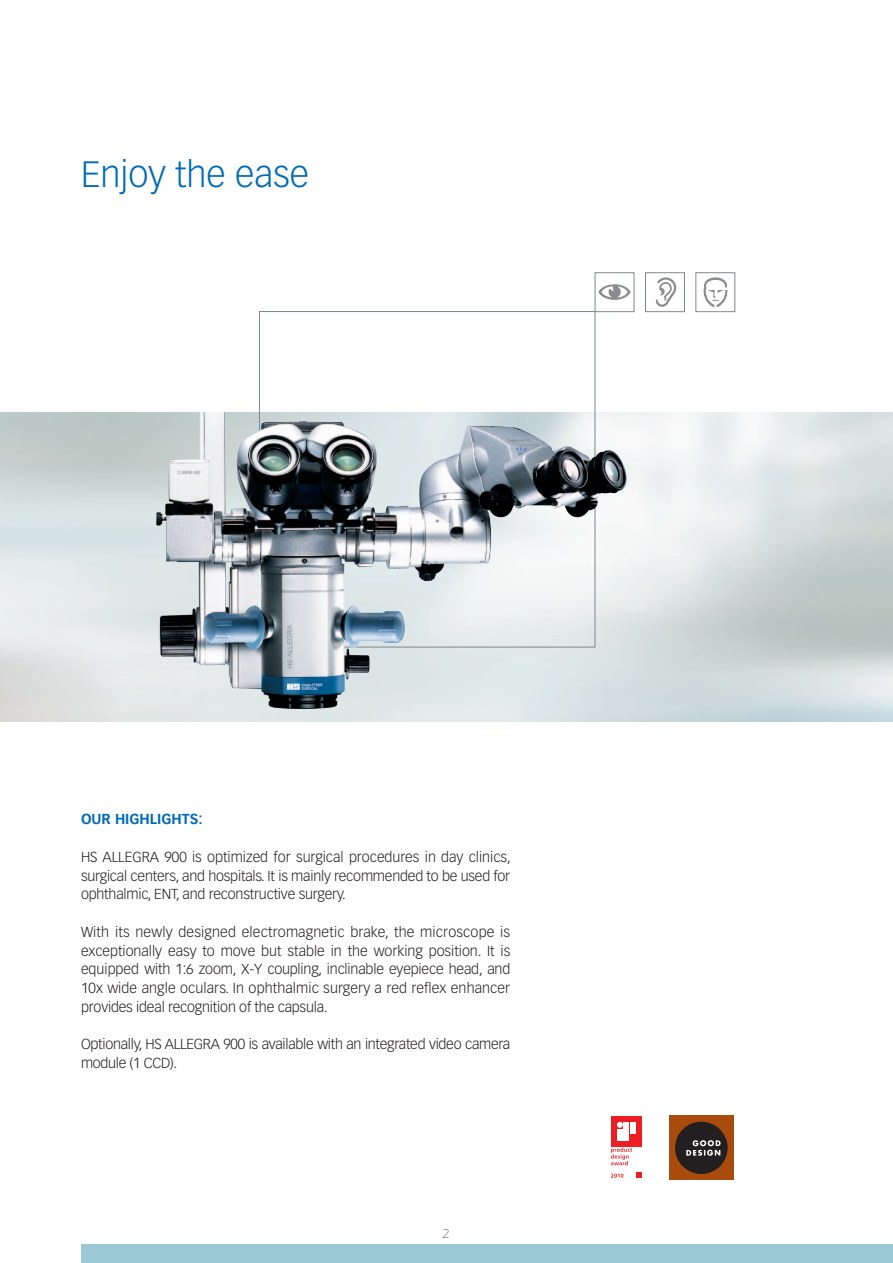
<style>
.page{position:relative;width:893px;height:1263px;background:#fff}
.page>*{position:absolute;margin:0;border:0;box-sizing:border-box;transform-origin:0 0}
.t1{font:300 36px "Vectora LH";color:#006bb6}
.t2{font:300 14.25px/18.8px "Vectora LH";letter-spacing:-.01em;color:#231f20;text-align:justify}
.t3{font:700 14.25px "Vectora LH";color:#006bb6}
.t4{font:12px "Apex Sans Light T";color:#231f20}
</style>
<div class="page">
<img style="left:0;top:412px;width:893px;height:310px">
<div style="left:669px;top:1116px;width:64px;height:64px;background:#a84b0d"></div>
<div style="left:675px;top:1122px;width:53px;height:52px;background:#231f20;border-radius:50%"></div>
<svg style="left:686px;top:1140px;width:35px;height:16px"></svg>
<svg style="left:611px;top:1147px;width:21px;height:18px"></svg>
<svg style="left:611px;top:1173px;width:12px;height:5px"></svg>
<svg style="left:636px;top:1172px;width:6px;height:5px"></svg>
<div style="left:611px;top:1115px;width:31px;height:31px;background:#ee1d23"></div>
<div style="left:617px;top:1129px;width:5px;height:11px;background:#fff"></div>
<svg style="left:617px;top:1122px;width:6px;height:6px"></svg>
<div style="left:624px;top:1122px;width:5px;height:18px;background:#fff"></div>
<svg style="left:630px;top:1122px;width:5px;height:12px"></svg>
<div style="left:595px;top:272px;width:39px;height:40px;border:1px solid #7e888d"></div>
<div style="left:645px;top:272px;width:40px;height:40px;border:1px solid #7e888d"></div>
<div style="left:695px;top:272px;width:40px;height:40px;background:#fff;border:1px solid #7e888d"></div>
<svg style="left:598px;top:284px;width:33px;height:16px"></svg>
<svg style="left:656px;top:277px;width:20px;height:30px"></svg>
<svg style="left:703px;top:277px;width:24px;height:30px"></svg>
<img style="left:157px;top:412px;width:492px;height:296px">
<div style="left:81px;top:1244px;width:812px;height:19px;background:#9bc8d5"></div>
<h1 class="t1" style="left:81px;top:153px;width:230px">Enjoy the ease</h1>
<p class="t3" style="left:81px;top:811px;width:100px">OUR HIGHLIGHTS</p>
<p class="t3" style="left:198px;top:811px;width:6px">:</p>
<p class="t2" style="left:81px;top:848px;width:431px">HS ALLEGRA 900 is optimized for surgical procedures in day clinics, surgical centers, and hospitals. It is mainly recommended to be used for ophthalmic, ENT, and reconstructive surgery.</p>
<p class="t2" style="left:81px;top:923px;width:431px">With its newly designed electromagnetic brake, the microscope is exceptionally easy to move but stable in the working position. It is equipped with 1:6 zoom, X-Y coupling, inclinable eyepiece head, and 10x wide angle oculars. In ophthalmic surgery a red reflex enhancer provides ideal recognition of the capsula.</p>
<p class="t2" style="left:81px;top:1035px;width:431px">Optionally, HS ALLEGRA 900 is available with an integrated video camera module (1 CCD).</p>
<p class="t4" style="left:443px;top:1226px;width:9px">2</p>
</div>
